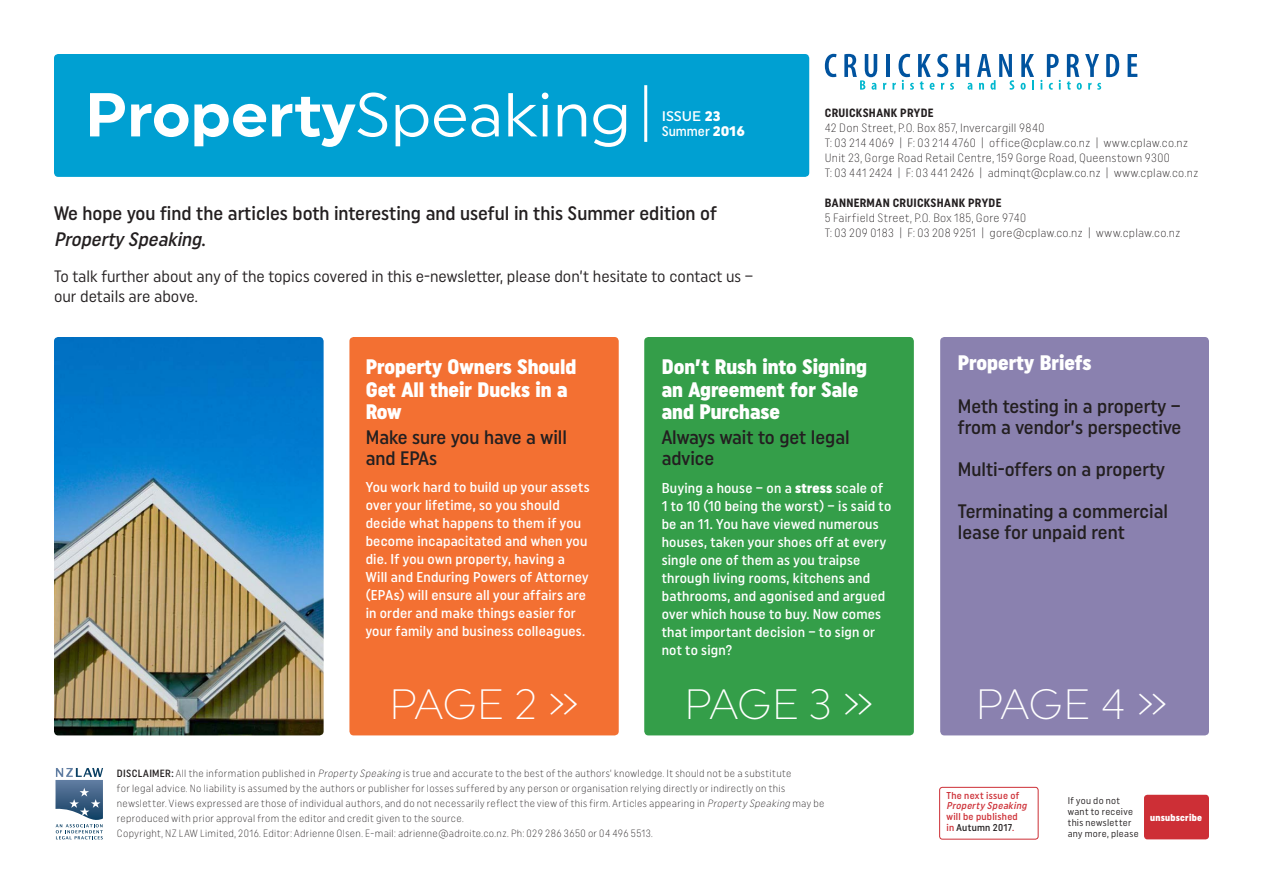
<style>
.page{position:relative;width:1263px;height:893px;background:#fff}
.page>*{position:absolute;margin:0;border:0;box-sizing:border-box;transform-origin:0 0}
.t1{font:700 61.8px "Uniform";color:#fff}
.t2{font:300 42.3px "Uniform";letter-spacing:-.02em;color:#fff}
.t3{font:900 21px/22.5px "Uniform Condensed";color:#fff}
.t4{font:500 19.5px/21px "Uniform Condensed";color:#231f20}
.t5{font:16.5px/19.5px "Uniform Condensed";color:#231f20}
.t6{font:500 14.25px/18px "Uniform Condensed";letter-spacing:.015em;color:#fff}
.t7{font:500 13.95px "Uniform Condensed";color:#fff}
.t8{font:500 13.95px "Uniform";color:#fff}
.t9{font:300 12px/15px "Uniform Condensed";letter-spacing:.02em;color:#231f20}
.t10{font:700 12px "Uniform Condensed";letter-spacing:.025em;color:#231f20}
.t11{font:300 10.5px/15px "Uniform Condensed";letter-spacing:.025em;color:#231f20}
.t12{font:500 10.05px/10.9px "Uniform Condensed";letter-spacing:.03em;color:#cd2f36}
.t13{font:italic 500 10.05px "Uniform Condensed";color:#cd2f36}
.t14{font:9.75px/11.1px "Uniform Condensed";letter-spacing:.03em;color:#231f20}
.t15{font:900 9.75px "Uniform Condensed";letter-spacing:.025em;color:#fff}
.s1{font-weight:400}
.s2{font-weight:900}
.s3{font-family:"Uniform";font-weight:900}
.s4{font-style:italic}
.s5{font-weight:500}
.s6{color:#231f20}
</style>
<div class="page">
<div style="left:940px;top:337px;width:269px;height:398px;background:#8a81af;border-radius:4px"></div>
<div style="left:644px;top:337px;width:270px;height:398px;background:#349e49;border-radius:4px"></div>
<div style="left:349px;top:337px;width:270px;height:398px;background:#f37032;border-radius:4px"></div>
<div style="left:1144px;top:795px;width:65px;height:44px;background:#cd2f36;border-radius:3px"></div>
<svg style="left:55px;top:768px;width:48px;height:71px"></svg>
<div style="left:939px;top:787px;width:99px;height:52px;border:1px solid #cd2f36;border-radius:3px"></div>
<div style="left:54px;top:54px;width:755px;height:123px;background:#00a0d2;border-radius:4px"></div>
<img style="left:54px;top:337px;width:270px;height:398px">
<hr style="left:644px;top:85px;width:3px;height:57px;background:#fff">
<svg style="left:825px;top:54px;width:12px;height:23px"></svg>
<hr style="left:886px;top:54px;width:4px;height:23px;background:#00539f">
<svg style="left:1127px;top:54px;width:10px;height:23px"></svg>
<svg style="left:844px;top:54px;width:33px;height:36px"></svg>
<svg style="left:883px;top:83px;width:3px;height:7px"></svg>
<svg style="left:892px;top:54px;width:122px;height:36px"></svg>
<svg style="left:1020px;top:54px;width:14px;height:36px"></svg>
<svg style="left:1040px;top:54px;width:21px;height:36px"></svg>
<svg style="left:1067px;top:54px;width:52px;height:36px"></svg>
<h1 class="t1" style="left:85px;top:78px;width:547px">Property<span class="s1">Speaking</span></h1>
<h3 class="t8" style="left:662px;top:108px;width:60px">ISSUE <span class="s2">23</span></h3>
<h3 class="t7" style="left:662px;top:123px;width:85px">Summer <span class="s3">2016</span></h3>
<h3 class="t4" style="left:54px;top:200px;width:664px;line-height:25.5px">We hope you find the articles both interesting and useful in this Summer edition of<br><span class="s4">Property Speaking</span>.</h3>
<h3 class="t5" style="left:54px;top:267px;width:701px">To talk further about any of the topics covered in this e-newsletter, please don’t hesitate to contact us – our details are above.</h3>
<p class="t10" style="left:825px;top:105px;width:110px">CRUICKSHANK PRYDE</p>
<p class="t9" style="left:825px;top:120px;width:375px">42 Don Street, P.O. Box 857, Invercargill 9840<br>T: 03 214 4069 | F: 03 214 4760 | office@cplaw.co.nz | www.cplaw.co.nz Unit 23, Gorge Road Retail Centre, 159 Gorge Road, Queenstown 9300<br>T: 03 441 2424 | F: 03 441 2426 | adminqt@cplaw.co.nz | www.cplaw.co.nz</p>
<p class="t10" style="left:825px;top:195px;width:178px">BANNERMAN CRUICKSHANK PRYDE</p>
<p class="t9" style="left:825px;top:210px;width:357px">5 Fairfield Street, P.O. Box 185, Gore 9740<br>T: 03 209 0183 | F: 03 208 9251 | gore@cplaw.co.nz | www.cplaw.co.nz</p>
<h3 class="t3" style="left:366px;top:355px;width:212px">Property Owners Should<br>Get All their Ducks in a<br>Row</h3>
<h3 class="t4" style="left:366px;top:427px;width:203px">Make sure you have a will and EPAs</h3>
<p class="t6" style="left:366px;top:478px;width:225px">You work hard to build up your assets over your lifetime, so you should decide what happens to them if you become incapacitated and when you die. If you own property, having a Will and Enduring Powers of Attorney (EPAs) will ensure all your affairs are in order and make things easier for your family and business colleagues.</p>
<h3 class="t3" style="left:662px;top:355px;width:207px">Don’t Rush into Signing an Agreement for Sale and Purchase</h3>
<h3 class="t4" style="left:662px;top:427px;width:190px">Always wait to get legal advice</h3>
<p class="t6" style="left:662px;top:478px;width:231px">Buying a house – on a <span class="s2">stress</span> scale of<br>1 to 10 (10 being the worst) – is said to be an 11. You have viewed numerous houses, taken your shoes off at every single one of them as you traipse through living rooms, kitchens and bathrooms, and agonised and argued over which house to buy. Now comes that important decision – to sign or not to sign?</p>
<h3 class="t3" style="left:958px;top:351px;width:135px">Property Briefs</h3>
<h3 class="t4" style="left:958px;top:395px;width:225px">Meth testing in a property – from a vendor’s perspective</h3>
<h3 class="t4" style="left:958px;top:448px;width:212px;line-height:42.3px">Multi-offers on a property<br>Terminating a commercial</h3>
<h3 class="t4" style="left:958px;top:522px;width:168px">lease for unpaid rent</h3>
<h2 class="t2" style="left:389px;top:679px;width:191px">PAGE 2 »</h2>
<h2 class="t2" style="left:684px;top:679px;width:191px">PAGE 3 »</h2>
<h2 class="t2" style="left:975px;top:679px;width:194px">PAGE 4 »</h2>
<p class="t11" style="left:117px;top:766px;width:709px"><span class="s5">DISCLAIMER:</span> All the information published in <span class="s4">Property Speaking</span>is true and accurate to the best of the authors’ knowledge. It should not be a substitute<br>for legal advice. No liability is assumed by the authors or publisher for losses suffered by any person or organisation relying directly or indirectly on this newsletter. Views expressed are those of individual authors, and do not necessarily reflect the view of this firm. Articles appearing in <span class="s4">Property Speaking</span> may be reproduced with prior approval from the editor and credit given to the source.<br>Copyright, NZ LAW Limited, 2016. Editor: Adrienne Olsen. E-mail: adrienne@adroite.co.nz. Ph: 029 286 3650 or 04 496 5513.</p>
<p class="t12" style="left:946px;top:789px;width:74px">The next issue of</p>
<p class="t13" style="left:946px;top:800px;width:84px">Property Speaking</p>
<p class="t12" style="left:946px;top:811px;width:73px">will be published in <span class="s6">Autumn 2017</span>.</p>
<p class="t15" style="left:1150px;top:811px;width:53px">unsubscribe</p>
<p class="t14" style="left:1068px;top:795px;width:72px">If you do not want to receive this newsletter any more, please</p>
</div>
